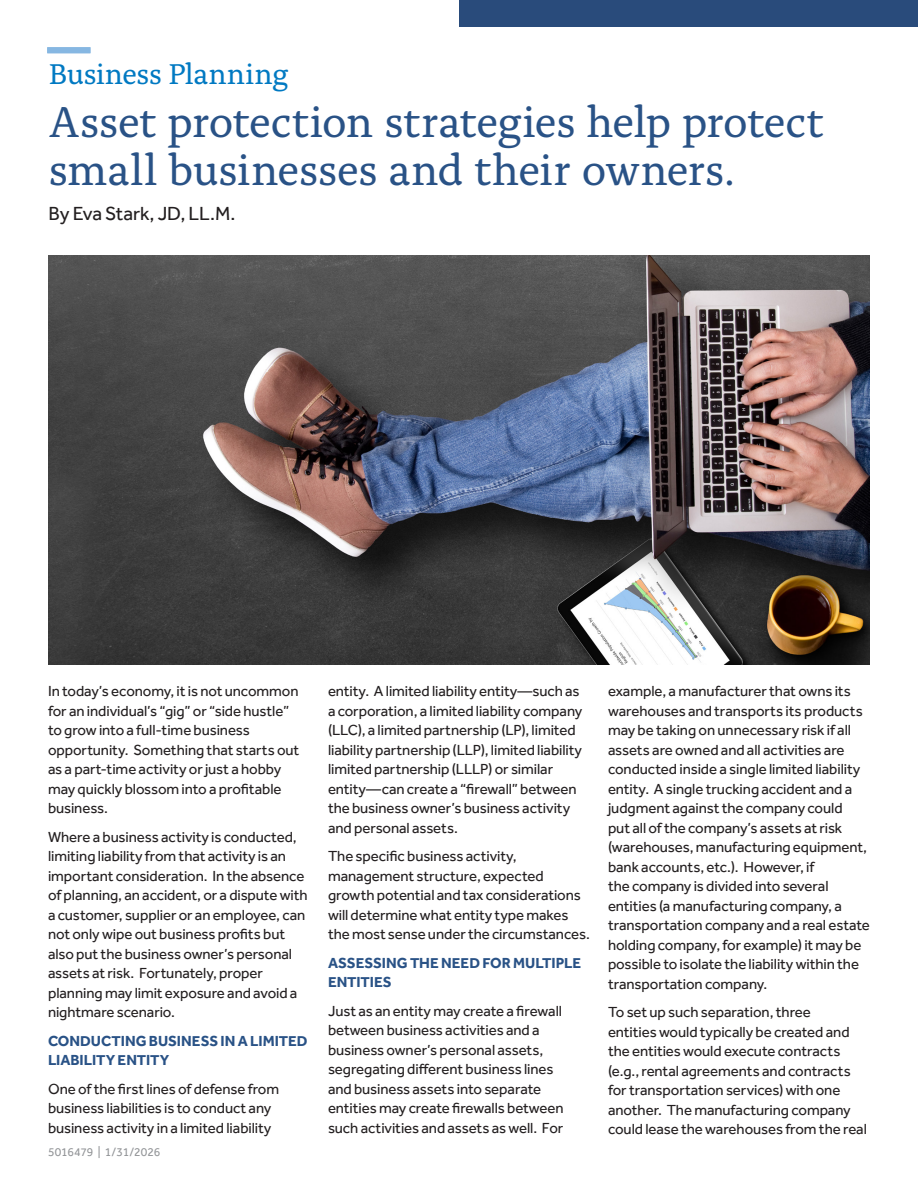
<style>
.page{position:relative;width:918px;height:1188px;background:#fff}
.page>*{position:absolute;margin:0;border:0;box-sizing:border-box;transform-origin:0 0}
.t1{font:45px/48px "Alda Pro";letter-spacing:-.01em;color:#295286}
.t2{font:30px "Alda Pro";letter-spacing:-.01em;color:#0079c2}
.t3{font:19.5px "Effra Pro";letter-spacing:-.005em;color:#231f20}
.body_effra_10_12{font:15px/19.5px "Effra Pro";letter-spacing:-.005em;color:#231f20}
.body_effra_10_12-2{font:700 15px/19.5px "Effra Pro";color:#295286}
.Body_New{font:12px "Effra Pro";letter-spacing:-.005em;color:#939598}
</style>
<div class="page">
<div style="left:47px;top:47px;width:43px;height:6px;background:#86b7e2"></div>
<div style="left:459px;top:0;width:459px;height:27px;background:#294b7b"></div>
<img style="left:49px;top:256px;width:820px;height:408px">
<p class="t2" style="left:49px;top:51px;width:241px">Business Planning</p>
<p class="t1" style="left:49px;top:95px;width:777px">Asset protection strategies help protect small businesses and their owners.</p>
<p class="t3" style="left:49px;top:202px;width:188px">By Eva Stark, JD, LL.M.</p>
<p class="body_effra_10_12" style="left:48px;top:681px;width:253px">In today’s economy, it is not uncommon for an individual’s “gig” or “side hustle” to grow into a full-time business opportunity. Something that starts out as a part-time activity or just a hobby may quickly blossom into a profitable business.</p>
<p class="body_effra_10_12" style="left:48px;top:827px;width:261px">Where a business activity is conducted, limiting liability from that activity is an important consideration. In the absence of planning, an accident, or a dispute with a customer, supplier or an employee, can not only wipe out business profits but also put the business owner’s personal assets at risk. Fortunately, proper planning may limit exposure and avoid a nightmare scenario.</p>
<p class="body_effra_10_12-2" style="left:48px;top:1030px;width:261px">CONDUCTING BUSINESS IN A LIMITED<br>LIABILITY ENTITY</p>
<p class="body_effra_10_12" style="left:48px;top:1079px;width:233px">One of the first lines of defense from business liabilities is to conduct any business activity in a limited liability</p>
<p class="Body_New" style="left:48px;top:1145px;width:114px">5016479 | 1/31/2026</p>
<p class="body_effra_10_12" style="left:328px;top:681px;width:256px">entity. A limited liability entity—such as a corporation, a limited liability company (LLC), a limited partnership (LP), limited liability partnership (LLP), limited liability limited partnership (LLLP) or similar entity—can create a “firewall” between the business owner’s business activity and personal assets.</p>
<p class="body_effra_10_12" style="left:328px;top:846px;width:263px">The specific business activity, management structure, expected growth potential and tax considerations will determine what entity type makes the most sense under the circumstances.</p>
<p class="body_effra_10_12-2" style="left:328px;top:952px;width:255px">ASSESSING THE NEED FOR MULTIPLE<br>ENTITIES</p>
<p class="body_effra_10_12" style="left:328px;top:1001px;width:237px">Just as an entity may create a firewall between business activities and a business owner’s personal assets, segregating different business lines and business assets into separate entities may create firewalls between such activities and assets as well. For</p>
<p class="body_effra_10_12" style="left:608px;top:681px;width:264px">example, a manufacturer that owns its warehouses and transports its products may be taking on unnecessary risk if all assets are owned and all activities are conducted inside a single limited liability entity. A single trucking accident and a judgment against the company could<br>put all of the company’s assets at risk (warehouses, manufacturing equipment, bank accounts, etc.). However, if<br>the company is divided into several entities (a manufacturing company, a transportation company and a real estate holding company, for example) it may be possible to isolate the liability within the transportation company.</p>
<p class="body_effra_10_12" style="left:608px;top:1002px;width:260px">To set up such separation, three<br>entities would typically be created and the entities would execute contracts (e.g., rental agreements and contracts for transportation services) with one another. The manufacturing company could lease the warehouses from the real</p>
</div>
